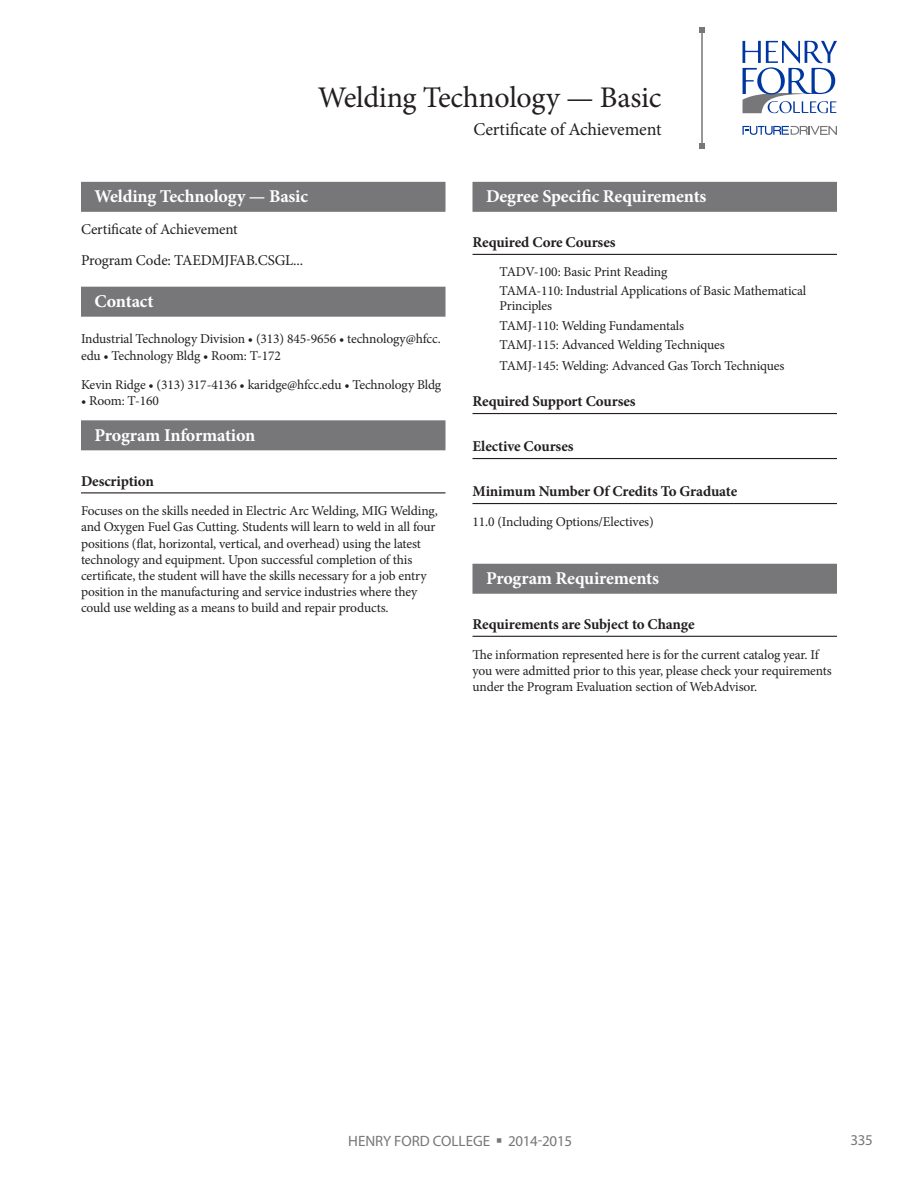
<style>
.page{position:relative;width:918px;height:1188px;background:#fff}
.page>*{position:absolute;margin:0;border:0;box-sizing:border-box;transform-origin:0 0}
.Page_Title_FR{font:30px "Minion Pro";letter-spacing:-.01em;color:#231f20}
.suhead_gray{font:700 18px "Minion Pro";letter-spacing:-.01em;color:#fff}
.Page_Title_FR_Degree{font:18px "Minion Pro";letter-spacing:-.01em;color:#231f20}
.suhead_bold_underlin{font:700 15px "Minion Pro";letter-spacing:-.01em;color:#231f20}
.text_degree-type{font:15px "Minion Pro";letter-spacing:-.01em;color:#231f20}
.t1{font:15px "Myriad Pro";color:#77777a}
.text_contact_person{font:13.5px/16.2px "Minion Pro";letter-spacing:-.01em;color:#231f20}
.text_list-item{font:13.5px/15px "Minion Pro";letter-spacing:-.01em;color:#231f20}
</style>
<div class="page">
<svg style="left:742px;top:41px;width:95px;height:72px"></svg>
<svg style="left:742px;top:126px;width:95px;height:9px"></svg>
<hr style="left:701px;top:30px;width:2px;height:116px;background:#77777a">
<svg style="left:699px;top:27px;width:6px;height:6px"></svg>
<svg style="left:699px;top:143px;width:6px;height:6px"></svg>
<div style="left:81px;top:182px;width:365px;height:30px;background:#77777a"></div>
<div style="left:81px;top:287px;width:365px;height:30px;background:#77777a"></div>
<div style="left:81px;top:420px;width:365px;height:30px;background:#77777a"></div>
<hr style="left:81px;top:492px;width:365px;height:1px;background:#231f20">
<div style="left:472px;top:182px;width:365px;height:30px;background:#77777a"></div>
<hr style="left:472px;top:254px;width:365px;height:1px;background:#231f20">
<hr style="left:472px;top:413px;width:365px;height:1px;background:#231f20">
<hr style="left:472px;top:458px;width:365px;height:1px;background:#231f20">
<hr style="left:472px;top:503px;width:365px;height:1px;background:#231f20">
<div style="left:472px;top:564px;width:365px;height:30px;background:#77777a"></div>
<hr style="left:472px;top:636px;width:365px;height:1px;background:#231f20">
<p class="Page_Title_FR" style="left:318px;top:77px;width:345px">Welding Technology — Basic</p>
<p class="Page_Title_FR_Degree" style="left:473px;top:117px;width:190px">Certificate of Achievement</p>
<p class="suhead_gray" style="left:94px;top:184px;width:215px">Welding Technology — Basic</p>
<p class="text_degree-type" style="left:81px;top:219px;width:158px">Certificate of Achievement</p>
<p class="text_degree-type" style="left:81px;top:250px;width:224px">Program Code: TAEDMJFAB.CSGL...</p>
<p class="suhead_gray" style="left:94px;top:289px;width:61px">Contact</p>
<p class="text_contact_person" style="left:81px;top:331px;width:361px">Industrial Technology Division • (313) 845-9656 • technology@hfcc. edu • Technology Bldg • Room: T-172</p>
<p class="text_contact_person" style="left:81px;top:377px;width:362px">Kevin Ridge • (313) 317-4136 • karidge@hfcc.edu • Technology Bldg</p>
<p class="text_contact_person" style="left:81px;top:393px;width:79px">• Room: T-160</p>
<p class="suhead_gray" style="left:94px;top:422px;width:162px">Program Information</p>
<p class="suhead_bold_underlin" style="left:81px;top:470px;width:74px">Description</p>
<p class="text_contact_person" style="left:81px;top:503px;width:358px">Focuses on the skills needed in Electric Arc Welding, MIG Welding, and Oxygen Fuel Gas Cutting. Students will learn to weld in all four positions (flat, horizontal, vertical, and overhead) using the latest technology and equipment. Upon successful completion of this certificate, the student will have the skills necessary for a job entry position in the manufacturing and service industries where they could use welding as a means to build and repair products.</p>
<p class="suhead_gray" style="left:486px;top:184px;width:222px">Degree Specific Requirements</p>
<p class="suhead_bold_underlin" style="left:472px;top:232px;width:144px">Required Core Courses</p>
<p class="text_list-item" style="left:500px;top:264px;width:169px">TADV-100: Basic Print Reading</p>
<p class="text_list-item" style="left:500px;top:283px;width:308px">TAMA-110: Industrial Applications of Basic Mathematical<br>Principles</p>
<p class="text_list-item" style="left:500px;top:318px;width:186px">TAMJ-110: Welding Fundamentals</p>
<p class="text_list-item" style="left:500px;top:338px;width:227px">TAMJ-115: Advanced Welding Techniques</p>
<p class="text_list-item" style="left:500px;top:358px;width:286px">TAMJ-145: Welding: Advanced Gas Torch Techniques</p>
<p class="suhead_bold_underlin" style="left:472px;top:391px;width:165px">Required Support Courses</p>
<p class="suhead_bold_underlin" style="left:472px;top:436px;width:103px">Elective Courses</p>
<p class="suhead_bold_underlin" style="left:472px;top:481px;width:266px">Minimum Number Of Credits To Graduate</p>
<p class="text_contact_person" style="left:472px;top:514px;width:183px">11.0 (Including Options/Electives)</p>
<p class="suhead_gray" style="left:486px;top:566px;width:175px">Program Requirements</p>
<p class="suhead_bold_underlin" style="left:472px;top:614px;width:224px">Requirements are Subject to Change</p>
<p class="text_contact_person" style="left:472px;top:646px;width:361px">The information represented here is for the current catalog year. If you were admitted prior to this year, please check your requirements under the Program Evaluation section of WebAdvisor.</p>
<p class="t1" style="left:348px;top:1131px;width:225px">HENRY FORD COLLEGE ▪ 2014-2015</p>
<p class="t1" style="left:850px;top:1131px;width:24px">335</p>
</div>
